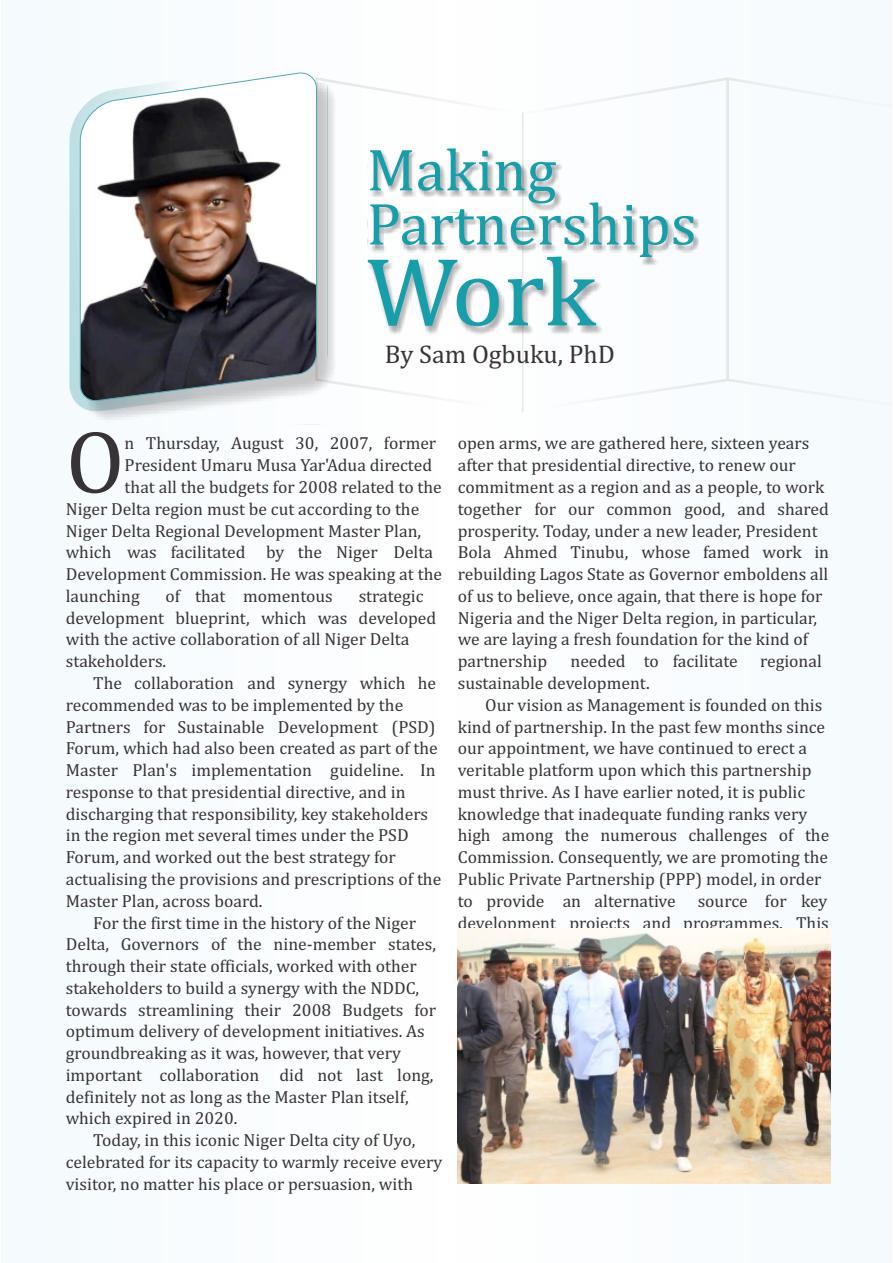
<style>
.page{position:relative;width:893px;height:1263px;background:#fff}
.page>*{position:absolute;margin:0;border:0;box-sizing:border-box;transform-origin:0 0}
.t1{font:98.4px "Cambria";color:#179eab}
.t2{font:90px "Cambria";color:#383336}
.t3{font:60px/54.2px "Cambria";color:#179eab}
.t4{font:25.95px "Cambria";color:#383336}
.t5{font:17.7px/21.8px "Cambria";color:#383336}
</style>
<div class="page">
<div style="left:1px;top:0;width:435px;height:1263px;background:#f9fcfe"></div>
<div style="left:457px;top:0;width:435px;height:1263px;background:#f9fcfe"></div>
<svg style="left:69px;top:112px;width:16px;height:297px;background:#c1e0e4"></svg>
<svg style="left:317px;top:77px;width:140px;height:322px"></svg>
<svg style="left:522px;top:78px;width:203px;height:334px"></svg>
<svg style="left:725px;top:77px;width:90px;height:317px"></svg>
<svg style="left:368px;top:152px;width:194px;height:54px"></svg>
<svg style="left:368px;top:206px;width:331px;height:60px"></svg>
<svg style="left:367px;top:260px;width:236px;height:76px"></svg>
<svg style="left:85px;top:82px;width:252px;height:338px"></svg>
<svg style="left:79px;top:72px;width:238px;height:331px"></svg>
<img style="left:457px;top:928px;width:373px;height:256px">
<h3 class="t3" style="left:367px;top:147px;width:331px">Making<br>Partnerships</h3>
<h1 class="t1" style="left:367px;top:249px;width:230px">Work</h1>
<h3 class="t4" style="left:385px;top:342px;width:232px">By Sam Ogbuku, PhD</h3>
<h2 class="t2" style="left:66px;top:423px;width:60px">O</h2>
<p class="t5" style="left:125px;top:434px;width:313px">n Thursday, August 30, 2007, former</p>
<p class="t5" style="left:125px;top:455px;width:309px">President Umaru Musa Yar'Adua directed</p>
<p class="t5" style="left:125px;top:477px;width:319px">that all the budgets for 2008 related to the</p>
<p class="t5" style="left:66px;top:499px;width:355px">Niger Delta region must be cut according to the</p>
<p class="t5" style="left:66px;top:521px;width:357px">Niger Delta Regional Development Master Plan,</p>
<p class="t5" style="left:66px;top:542px;width:369px">which was facilitated by the Niger Delta</p>
<p class="t5" style="left:66px;top:564px;width:378px">Development Commission. He was speaking at the</p>
<p class="t5" style="left:66px;top:586px;width:75px">launching</p>
<p class="t5" style="left:166px;top:586px;width:169px">of that momentous</p>
<p class="t5" style="left:66px;top:586px;width:372px;text-indent:293px">strategic development blueprint, which was developed with the active collaboration of all Niger Delta stakeholders.</p>
<p class="t5" style="left:66px;top:673px;width:377px;text-indent:28px">The collaboration and synergy which he recommended was to be implemented by the Partners for Sustainable Development (PSD)<br>Forum, which had also been created as part of the Master Plan's implementation guideline. In response to that presidential directive, and in discharging that responsibility, key stakeholders in the region met several times under the PSD Forum, and worked out the best strategy for actualising the provisions and prescriptions of the Master Plan, across board.</p>
<p class="t5" style="left:66px;top:913px;width:372px;text-indent:27px">For the first time in the history of the Niger Delta, Governors of the nine-member states, through their state officials, worked with other stakeholders to build a synergy with the NDDC, towards streamlining their 2008 Budgets for optimum delivery of development initiatives. As groundbreaking as it was, however, that very important collaboration did not last long, definitely not as long as the Master Plan itself, which expired in 2020.</p>
<p class="t5" style="left:66px;top:1130px;width:378px;text-indent:27px">Today, in this iconic Niger Delta city of Uyo, celebrated for its capacity to warmly receive every visitor, no matter his place or persuasion, with</p>
<p class="t5" style="left:458px;top:434px;width:373px">open arms, we are gathered here, sixteen years after that presidential directive, to renew our commitment as a region and as a people, to work together for our common good, and shared prosperity. Today, under a new leader, President Bola Ahmed Tinubu, whose famed work in rebuilding Lagos State as Governor emboldens all of us to believe, once again, that there is hope for Nigeria and the Niger Delta region, in particular, we are laying a fresh foundation for the kind of partnership</p>
<p class="t5" style="left:570px;top:651px;width:169px">needed to facilitate</p>
<p class="t5" style="left:760px;top:651px;width:63px">regional</p>
<p class="t5" style="left:458px;top:673px;width:193px">sustainable development.</p>
<p class="t5" style="left:485px;top:695px;width:339px">Our vision as Management is founded on this</p>
<p class="t5" style="left:458px;top:717px;width:369px">kind of partnership. In the past few months since</p>
<p class="t5" style="left:458px;top:738px;width:351px">our appointment, we have continued to erect a</p>
<p class="t5" style="left:458px;top:760px;width:355px">veritable platform upon which this partnership</p>
<p class="t5" style="left:458px;top:782px;width:349px">must thrive. As I have earlier noted, it is public</p>
<p class="t5" style="left:458px;top:804px;width:351px">knowledge that inadequate funding ranks very</p>
<p class="t5" style="left:458px;top:825px;width:373px">high among the numerous challenges of the</p>
<p class="t5" style="left:458px;top:847px;width:372px">Commission. Consequently, we are promoting the</p>
<p class="t5" style="left:458px;top:869px;width:365px">Public Private Partnership (PPP) model, in order</p>
<p class="t5" style="left:458px;top:891px;width:371px">to provide an alternative source for key</p>
<p class="t5" style="left:458px;top:913px;width:373px">development projects and programmes. This</p>
</div>
